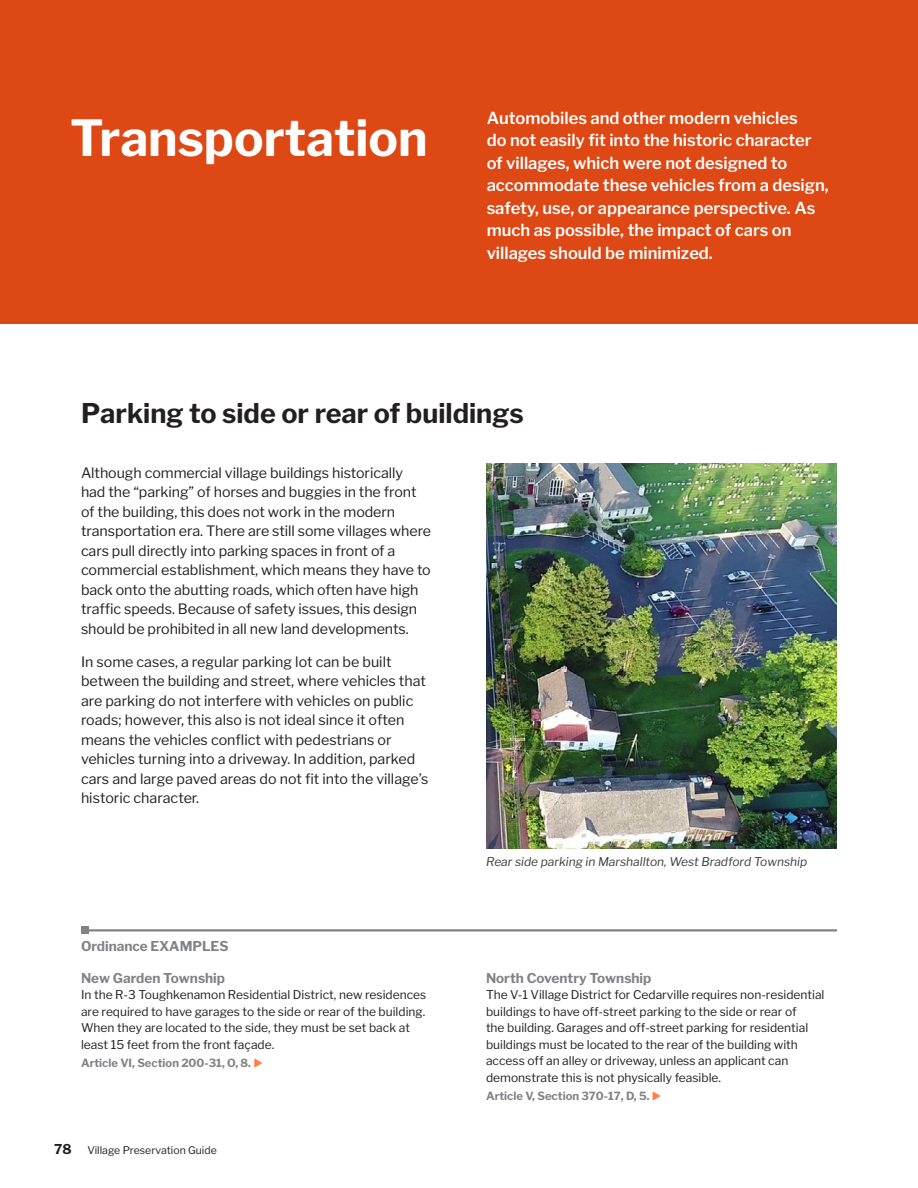
<style>
.page{position:relative;width:918px;height:1188px;background:#fff}
.page>*{position:absolute;margin:0;border:0;box-sizing:border-box;transform-origin:0 0}
.Header_1{font:700 49.5px "Libre Franklin";color:#fff}
.Header_2{font:700 27px "Libre Franklin";color:#231f20}
.White_in_chap_divider{font:600 16.5px/22.5px "Libre Franklin";color:#fff}
.Body_text{font:14.25px/19.5px "Libre Franklin";letter-spacing:-.005em;color:#231f20}
.Ordinance_description{font:700 13.5px "Libre Franklin";color:#808285}
.DG-_Example_Standard__Text{font:700 13.5px "Libre Franklin";color:#808285}
.DG-_ch_3_headers_bottom_of_page{font:700 13.5px "Libre Franklin";color:#808285}
.t1{font:700 13.5px "Libre Franklin";color:#231f20}
.Ordinance_description-2{font:12px/16.5px "Libre Franklin";color:#231f20}
.DG-_Example_Standard__Text-2{font:12px/16.5px "Libre Franklin";color:#231f20}
.DG-_Captions{font:italic 12px "Libre Franklin";color:#403f41}
.DG-_Example_Standard__Text-3{font:700 11.25px "Libre Franklin";color:#808285}
.Ordinance_description-3{font:700 11.25px "Libre Franklin";color:#808285}
.t2{font:10.5px "Libre Franklin";color:#231f20}
.s1{color:#ff7f45}
</style>
<div class="page">
<div style="left:0;top:0;width:918px;height:324px;background:#dd4814"></div>
<hr style="left:85px;top:929px;width:752px;height:3px;background:#808285">
<div style="left:81px;top:927px;width:7px;height:7px;background:#808285"></div>
<img style="left:486px;top:464px;width:351px;height:384px">
<p class="Header_1" style="left:70px;top:108px;width:359px">Transportation</p>
<p class="White_in_chap_divider" style="left:487px;top:107px;width:344px">Automobiles and other modern vehicles<br>do not easily fit into the historic character of villages, which were not designed to accommodate these vehicles from a design, safety, use, or appearance perspective. As much as possible, the impact of cars on villages should be minimized.</p>
<p class="Header_2" style="left:81px;top:397px;width:444px">Parking to side or rear of buildings</p>
<p class="Body_text" style="left:81px;top:463px;width:352px">Although commercial village buildings historically<br>had the “parking” of horses and buggies in the front of the building, this does not work in the modern transportation era. There are still some villages where cars pull directly into parking spaces in front of a commercial establishment, which means they have to back onto the abutting roads, which often have high traffic speeds. Because of safety issues, this design should be prohibited in all new land developments.</p>
<p class="Body_text" style="left:81px;top:652px;width:349px">In some cases, a regular parking lot can be built between the building and street, where vehicles that are parking do not interfere with vehicles on public roads; however, this also is not ideal since it often means the vehicles conflict with pedestrians or vehicles turning into a driveway. In addition, parked cars and large paved areas do not fit into the village’s historic character.</p>
<p class="DG-_ch_3_headers_bottom_of_page" style="left:81px;top:938px;width:149px">Ordinance EXAMPLES</p>
<p class="DG-_Example_Standard__Text" style="left:81px;top:970px;width:146px">New Garden Township</p>
<p class="DG-_Example_Standard__Text-2" style="left:81px;top:987px;width:347px">In the R-3 Toughkenamon Residential District, new residences are required to have garages to the side or rear of the building.<br>When they are located to the side, they must be set back at least 15 feet from the front façade.</p>
<p class="DG-_Example_Standard__Text-3" style="left:81px;top:1056px;width:184px">Article VI, Section 200-31, O, 8. <span class="s1">◆</span></p>
<p class="t1" style="left:54px;top:1141px;width:19px">78</p>
<p class="t2" style="left:87px;top:1144px;width:131px">Village Preservation Guide</p>
<p class="DG-_Captions" style="left:486px;top:855px;width:323px">Rear side parking in Marshallton, West Bradford Township</p>
<p class="Ordinance_description" style="left:486px;top:970px;width:167px">North Coventry Township</p>
<p class="Ordinance_description-2" style="left:486px;top:987px;width:340px">The V-1 Village District for Cedarville requires non-residential buildings to have off-street parking to the side or rear of<br>the building. Garages and off-street parking for residential buildings must be located to the rear of the building with access off an alley or driveway, unless an applicant can demonstrate this is not physically feasible.</p>
<p class="Ordinance_description-3" style="left:486px;top:1089px;width:177px">Article V, Section 370-17, D, 5. <span class="s1">◆</span></p>
</div>
